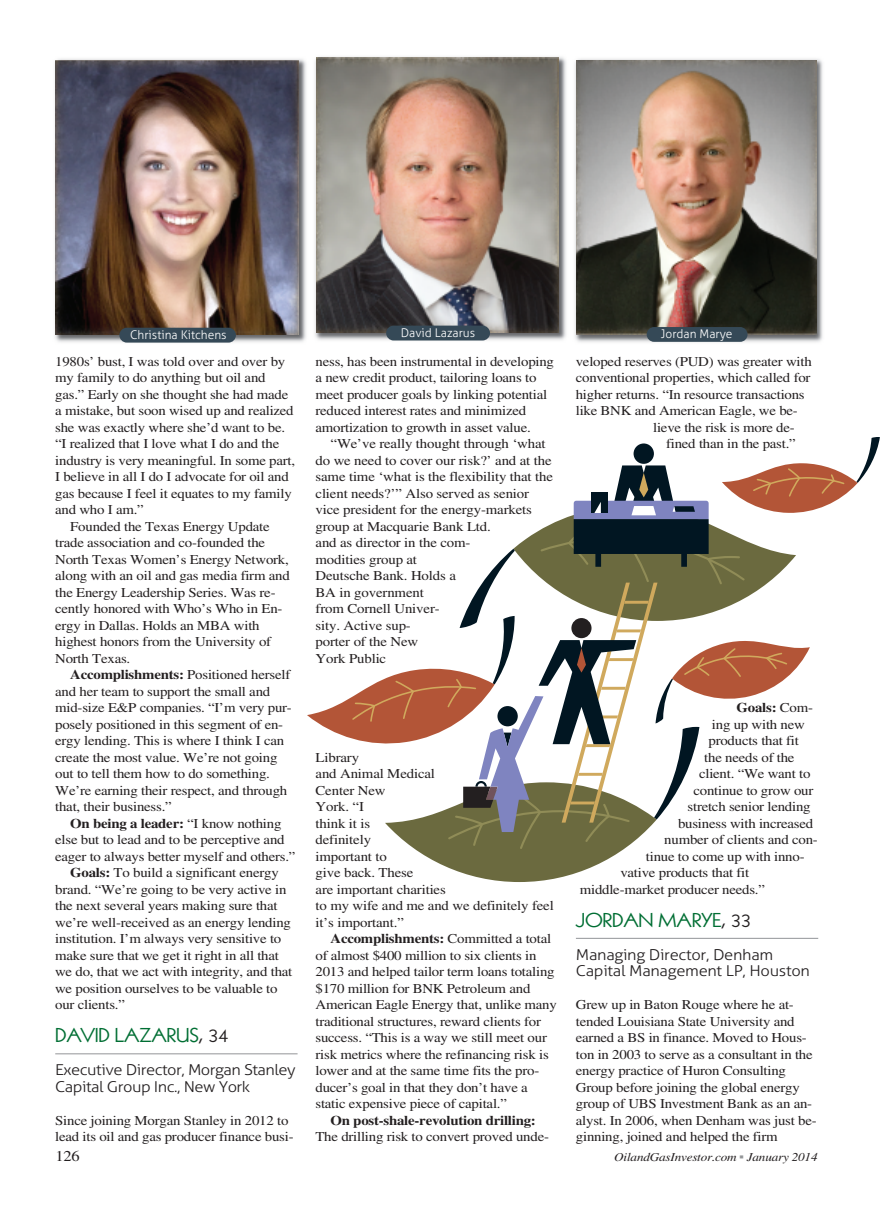
<style>
.page{position:relative;width:891px;height:1215px;background:#fff}
.page>*{position:absolute;margin:0;border:0;box-sizing:border-box;transform-origin:0 0}
.t1{font:19.5px "Kabel";letter-spacing:-.015em;color:#006e33;scale:1.1 1}
.t2{font:300 15px/16.5px "Aller";letter-spacing:-.03em;color:#231f20;scale:1.1 1}
.t3{font:15px "Times LT Std";color:#231f20;scale:1.1 1}
.t4{font:13.5px/16.5px "Times LT Std";letter-spacing:-.015em;color:#231f20;scale:1.1 1}
.t5{font:700 13.5px "Times LT Std";letter-spacing:-.015em;color:#231f20;scale:1.1 1}
.t6{font:300 12px "Aller";color:#fff}
.t7{font:italic 12px "Times LT Std";letter-spacing:-.015em;color:#231f20;scale:1.1 1}
.s1{font-weight:700}
.s2{font-weight:400}
.s3{color:#231f20}
.s4{font-family:"Universal Newswith Comm Pi";font-style:normal;color:#939598}
</style>
<div class="page">
<svg style="left:307px;top:437px;width:573px;height:445px"></svg>
<hr style="left:55px;top:1053px;width:243px;height:1px;background:#939598">
<hr style="left:576px;top:938px;width:242px;height:1px;background:#939598">
<img style="left:575px;top:59px;width:248px;height:283px">
<img style="left:576px;top:60px;width:241px;height:274px">
<div style="left:647px;top:327px;width:101px;height:15px;background:#354957;border-radius:7px"></div>
<img style="left:315px;top:57px;width:251px;height:284px">
<img style="left:316px;top:58px;width:243px;height:274px">
<div style="left:386px;top:326px;width:104px;height:14px;background:#354957;border-radius:7px"></div>
<img style="left:55px;top:59px;width:251px;height:284px">
<img style="left:56px;top:60px;width:243px;height:274px">
<div style="left:119px;top:328px;width:117px;height:15px;background:#354957;border-radius:7px"></div>
<p class="t6" style="left:130px;top:328px;width:98px">Christina Kitchens</p>
<p class="t4" style="left:55px;top:354px;width:211px">1980s’ bust, I was told over and over by</p>
<p class="t4" style="left:55px;top:371px;width:193px">my family to do anything but oil and</p>
<p class="t4" style="left:55px;top:387px;width:213px">gas.” Early on she thought she had made</p>
<p class="t4" style="left:55px;top:404px;width:218px">a mistake, but soon wised up and realized</p>
<p class="t4" style="left:55px;top:420px;width:210px">she was exactly where she’d want to be.</p>
<p class="t4" style="left:55px;top:437px;width:205px">“I realized that I love what I do and the</p>
<p class="t4" style="left:55px;top:453px;width:220px">industry is very meaningful. In some part,</p>
<p class="t4" style="left:55px;top:470px;width:214px">I believe in all I do I advocate for oil and</p>
<p class="t4" style="left:55px;top:486px;width:217px">gas because I feel it equates to my family</p>
<p class="t4" style="left:55px;top:503px;width:82px">and who I am.”</p>
<p class="t4" style="left:70px;top:519px;width:183px">Founded the Texas Energy Update</p>
<p class="t4" style="left:55px;top:536px;width:192px">trade association and co-founded the</p>
<p class="t4" style="left:55px;top:552px;width:214px">North Texas Women’s Energy Network,</p>
<p class="t4" style="left:55px;top:569px;width:215px">along with an oil and gas media firm and</p>
<p class="t4" style="left:55px;top:585px;width:202px">the Energy Leadership Series. Was re-</p>
<p class="t4" style="left:55px;top:602px;width:208px">cently honored with Who’s Who in En-</p>
<p class="t4" style="left:55px;top:618px;width:187px">ergy in Dallas. Holds an MBA with</p>
<p class="t4" style="left:55px;top:635px;width:198px">highest honors from the University of</p>
<p class="t4" style="left:55px;top:651px;width:70px">North Texas.</p>
<p class="t4" style="left:70px;top:668px;width:202px"><span class="s1">Accomplishments:</span> Positioned herself</p>
<p class="t4" style="left:55px;top:684px;width:197px">and her team to support the small and</p>
<p class="t4" style="left:55px;top:701px;width:217px">mid-size E&amp;P companies. “I’m very pur-</p>
<p class="t4" style="left:55px;top:717px;width:209px">posely positioned in this segment of en-</p>
<p class="t4" style="left:55px;top:734px;width:210px">ergy lending. This is where I think I can</p>
<p class="t4" style="left:55px;top:750px;width:204px">create the most value. We’re not going</p>
<p class="t4" style="left:55px;top:767px;width:197px">out to tell them how to do something.</p>
<p class="t4" style="left:55px;top:783px;width:212px">We’re earning their respect, and through</p>
<p class="t4" style="left:55px;top:800px;width:107px">that, their business.”</p>
<p class="t5" style="left:70px;top:819px;width:194px">On being a leader: <span class="s2">“I know nothing</span></p>
<p class="t4" style="left:55px;top:833px;width:210px">else but to lead and to be perceptive and</p>
<p class="t4" style="left:55px;top:849px;width:220px">eager to always better myself and others.”</p>
<p class="t4" style="left:70px;top:866px;width:191px"><span class="s1">Goals:</span> To build a significant energy</p>
<p class="t4" style="left:55px;top:882px;width:212px">brand. “We’re going to be very active in</p>
<p class="t4" style="left:55px;top:899px;width:204px">the next several years making sure that</p>
<p class="t4" style="left:55px;top:915px;width:216px">we’re well-received as an energy lending</p>
<p class="t4" style="left:55px;top:932px;width:207px">institution. I’m always very sensitive to</p>
<p class="t4" style="left:55px;top:948px;width:205px">make sure that we get it right in all that</p>
<p class="t4" style="left:55px;top:965px;width:217px">we do, that we act with integrity, and that</p>
<p class="t4" style="left:55px;top:981px;width:204px">we position ourselves to be valuable to</p>
<p class="t4" style="left:55px;top:998px;width:65px">our clients.”</p>
<h1 class="t1" style="left:55px;top:1028px;width:159px">DAVID LAZARUS<span class="s3">, 34</span></h1>
<p class="t2" style="left:55px;top:1062px;width:220px">Executive Director, Morgan Stanley<br>Capital Group Inc., New York</p>
<p class="t4" style="left:55px;top:1113px;width:218px">Since joining Morgan Stanley in 2012 to lead its oil and gas producer finance busi-</p>
<p class="t6" style="left:401px;top:326px;width:76px">David Lazarus</p>
<p class="t6" style="left:661px;top:327px;width:73px">Jordan Marye</p>
<p class="t4" style="left:316px;top:354px;width:218px">ness, has been instrumental in developing a new credit product, tailoring loans to meet producer goals by linking potential reduced interest rates and minimized amortization to growth in asset value.</p>
<p class="t4" style="left:316px;top:437px;width:217px;text-indent:15px">“We’ve really thought through ‘what do we need to cover our risk?’ and at the same time ‘what is the flexibility that the client needs?’” Also served as senior vice president for the energy-markets group at Macquarie Bank Ltd.<br>and as director in the com-<br>modities group at<br>Deutsche Bank. Holds a<br>BA in government<br>from Cornell Univer-<br>sity. Active sup-<br>porter of the New<br>York Public</p>
<p class="t4" style="left:316px;top:750px;width:218px">Library<br>and Animal Medical<br>Center New<br>York. “I<br>think it is<br>definitely<br>important to<br>give back. These<br>are important charities<br>to my wife and me and we definitely feel it’s important.”</p>
<p class="t4" style="left:315px;top:932px;width:221px;text-indent:15px"><span class="s1">Accomplishments:</span> Committed a total of almost $400 million to six clients in 2013 and helped tailor term loans totaling $170 million for BNK Petroleum and American Eagle Energy that, unlike many traditional structures, reward clients for success. “This is a way we still meet our risk metrics where the refinancing risk is lower and at the same time fits the pro&shy;ducer’s goal in that they don’t have a static expensive piece of capital.”</p>
<p class="t5" style="left:330px;top:1116px;width:188px">On post-shale-revolution drilling:</p>
<p class="t4" style="left:315px;top:1130px;width:214px">The drilling risk to convert proved unde-</p>
<p class="t4" style="left:576px;top:354px;width:216px">veloped reserves (PUD) was greater with</p>
<p class="t4" style="left:576px;top:371px;width:215px">conventional properties, which called for</p>
<p class="t4" style="left:576px;top:387px;width:210px">higher returns. “In resource transactions</p>
<p class="t4" style="left:576px;top:404px;width:203px">like BNK and American Eagle, we be-</p>
<p class="t4" style="left:653px;top:420px;width:130px">lieve the risk is more de-</p>
<p class="t4" style="left:666px;top:437px;width:119px">fined than in the past.”</p>
<p class="t5" style="left:737px;top:703px;width:71px">Goals: <span class="s2">Com-</span></p>
<p class="t4" style="left:712px;top:717px;width:86px">ing up with new</p>
<p class="t4" style="left:709px;top:734px;width:84px">products that fit</p>
<p class="t4" style="left:704px;top:750px;width:84px">the needs of the</p>
<p class="t4" style="left:699px;top:767px;width:103px">client. “We want to</p>
<p class="t4" style="left:694px;top:783px;width:111px">continue to grow our</p>
<p class="t4" style="left:688px;top:800px;width:113px">stretch senior lending</p>
<p class="t4" style="left:678px;top:816px;width:125px">business with increased</p>
<p class="t4" style="left:664px;top:833px;width:141px">number of clients and con-</p>
<p class="t4" style="left:646px;top:849px;width:146px">tinue to come up with inno-</p>
<p class="t4" style="left:620px;top:866px;width:119px">vative products that fit</p>
<p class="t4" style="left:580px;top:882px;width:170px">middle-market producer needs.”</p>
<h1 class="t1" style="left:576px;top:913px;width:161px">JORDAN MARYE<span class="s3">, 33</span></h1>
<p class="t2" style="left:576px;top:946px;width:214px">Managing Director, Denham<br>Capital Management LP, Houston</p>
<p class="t4" style="left:576px;top:998px;width:220px">Grew up in Baton Rouge where he at&shy;tended Louisiana State University and earned a BS in finance. Moved to Hous&shy;ton in 2003 to serve as a consultant in the energy practice of Huron Consulting Group before joining the global energy group of UBS Investment Bank as an an&shy;alyst. In 2006, when Denham was just be&shy;ginning, joined and helped the firm</p>
<p class="t3" style="left:56px;top:1150px;width:24px">126</p>
<p class="t7" style="left:614px;top:1153px;width:186px">OilandGasInvestor.com <span class="s4">▪</span> January 2014</p>
</div>
